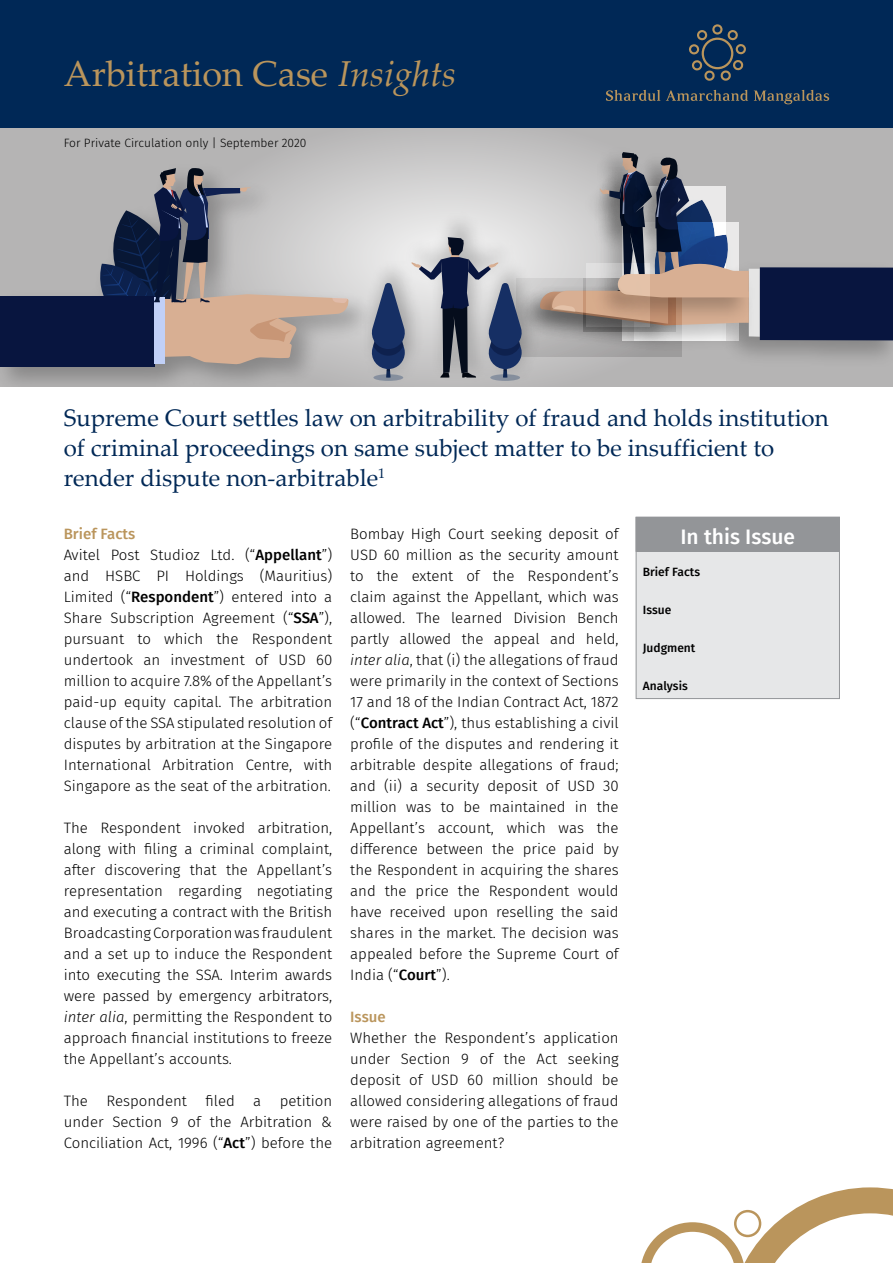
<style>
.page{position:relative;width:893px;height:1263px;background:#fff}
.page>*{position:absolute;margin:0;border:0;box-sizing:border-box;transform-origin:0 0}
.t1{font:36px "Palatino Linotype";color:#ba955c}
.t2{font:24px/30px "Palatino Linotype";color:#002856}
.t3{font:500 21px "Fira Sans";color:#fff}
.t4{font:300 15px/21px "Fira Sans";color:#000;text-align:justify}
.t5{font:500 15px "Fira Sans";color:#ba955c}
.t6{font:300 12px "Fira Sans";color:#000}
.t7{font:500 12px "Fira Sans";color:#000}
.s1{font-style:italic}
.s2{font-weight:500;color:#ba955c}
.s3{font-weight:500}
</style>
<div class="page">
<svg style="left:0;top:128px;width:893px;height:259px;background:#bab9b9"></svg>
<img style="left:588px;top:140px;width:63px;height:12px">
<img style="left:627px;top:144px;width:63px;height:8px">
<img style="left:715px;top:254px;width:178px;height:121px">
<div style="left:760px;top:267px;width:133px;height:73px;background:#08153f"></div>
<img style="left:549px;top:331px;width:212px;height:29px">
<img style="left:549px;top:325px;width:132px;height:33px">
<img style="left:583px;top:251px;width:178px;height:80px">
<img style="left:586px;top:325px;width:64px;height:2px">
<img style="left:0;top:155px;width:383px;height:232px">
<div style="left:0;top:296px;width:154px;height:71px;background:#08153f"></div>
<svg style="left:540px;top:152px;width:209px;height:173px;background:#9d9798"></svg>
<svg style="left:98px;top:168px;width:251px;height:196px;background:#959195"></svg>
<img style="left:353px;top:203px;width:196px;height:184px">
<div style="left:373px;top:374px;width:30px;height:7px;background:#868f9e;border-radius:50%"></div>
<div style="left:490px;top:374px;width:30px;height:7px;background:#868f9e;border-radius:50%"></div>
<svg style="left:369px;top:237px;width:155px;height:141px;background:#8f94a3"></svg>
<div style="left:636px;top:517px;width:203px;height:181px;background:#e6e7e8"></div>
<div style="left:636px;top:517px;width:204px;height:182px;border:1px solid #939598"></div>
<div style="left:636px;top:517px;width:203px;height:34px;background:#939598"></div>
<div style="left:636px;top:517px;width:204px;height:35px;border:1px solid #939598"></div>
<div style="left:0;top:0;width:893px;height:128px;background:#002856"></div>
<svg style="left:606px;top:90px;width:54px;height:11px"></svg>
<svg style="left:666px;top:90px;width:82px;height:11px"></svg>
<svg style="left:754px;top:90px;width:75px;height:14px"></svg>
<svg style="left:689px;top:24px;width:57px;height:57px"></svg>
<svg style="left:641px;top:1187px;width:252px;height:76px"></svg>
<h1 class="t1" style="left:64px;top:48px;width:394px">Arbitration Case <span class="s1">Insights</span></h1>
<p class="t6" style="left:64px;top:135px;width:244px">For Private Circulation only | September 2020</p>
<h2 class="t2" style="left:64px;top:402px;width:766px">Supreme Court settles law on arbitrability of fraud and holds institution of criminal proceedings on same subject matter to be insufficient to render dispute non-arbitrable<sup>1</sup></h2>
<p class="t4" style="left:64px;top:523px;width:270px;text-align:left"><span class="s2">Brief Facts<br></span>Avitel Post Studioz Ltd. (“<span class="s3">Appellant</span>”) and HSBC PI Holdings (Mauritius)<br>Limited (“<span class="s3">Respondent</span>”) entered into a Share Subscription Agreement (“<span class="s3">SSA</span>”), pursuant to which the Respondent undertook an investment of USD 60 million to acquire 7.8% of the Appellant’s paid-up equity capital. The arbitration clause of the SSA stipulated resolution of disputes by arbitration at the Singapore International Arbitration Centre, with Singapore as the seat of the arbitration.</p>
<p class="t4" style="left:64px;top:817px;width:270px">The Respondent invoked arbitration, along with filing a criminal complaint, after discovering that the Appellant’s representation regarding negotiating and executing a contract with the British Broadcasting Corporation was fraudulent and a set up to induce the Respondent into executing the SSA. Interim awards were passed by emergency arbitrators, <span class="s1">inter alia</span>, permitting the Respondent to approach financial institutions to freeze the Appellant’s accounts.</p>
<p class="t4" style="left:64px;top:1090px;width:270px">The Respondent filed a petition under Section 9 of the Arbitration &amp; Conciliation Act, 1996 (“<span class="s3">Act</span>”) before the</p>
<p class="t4" style="left:350px;top:523px;width:270px">Bombay High Court seeking deposit of USD 60 million as the security amount to the extent of the Respondent’s claim against the Appellant, which was allowed. The learned Division Bench partly allowed the appeal and held, <span class="s1">inter alia</span>, that (i) the allegations of fraud were primarily in the context of Sections 17 and 18 of the Indian Contract Act, 1872 (“<span class="s3">Contract Act</span>”), thus establishing a civil profile of the disputes and rendering it arbitrable despite allegations of fraud; and (ii) a security deposit of USD 30 million was to be maintained in the Appellant’s account, which was the difference between the price paid by the Respondent in acquiring the shares and the price the Respondent would have received upon reselling the said shares in the market. The decision was appealed before the Supreme Court of India (“<span class="s3">Court</span>”).</p>
<p class="t5" style="left:350px;top:1004px;width:37px">Issue</p>
<p class="t4" style="left:350px;top:1027px;width:270px">Whether the Respondent’s application under Section 9 of the Act seeking deposit of USD 60 million should be allowed considering allegations of fraud were raised by one of the parties to the arbitration agreement?</p>
<h3 class="t3" style="left:680px;top:520px;width:116px">In this Issue</h3>
<p class="t7" style="left:643px;top:562px;width:59px">Brief Facts</p>
<p class="t7" style="left:643px;top:600px;width:30px">Issue</p>
<p class="t7" style="left:643px;top:638px;width:54px">Judgment</p>
<p class="t7" style="left:643px;top:676px;width:46px">Analysis</p>
</div>
